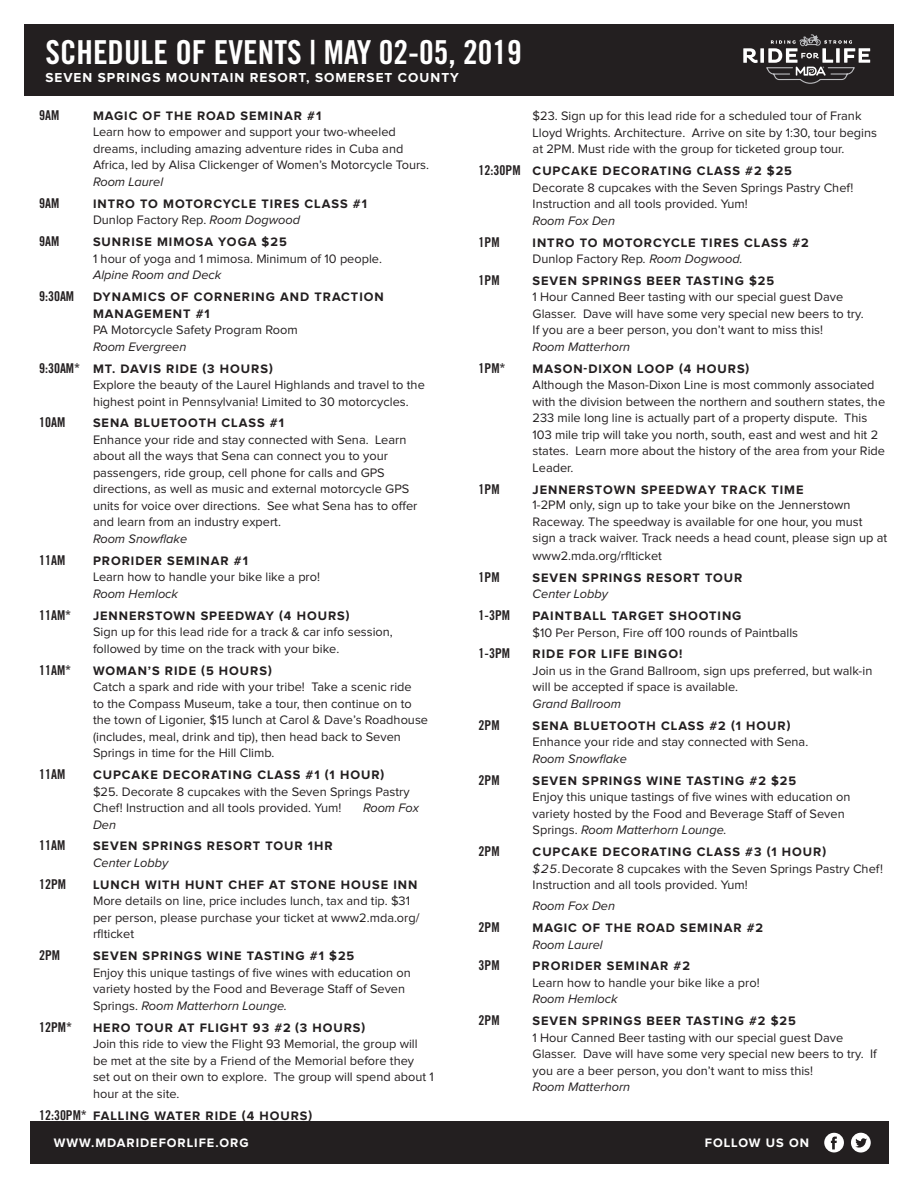
<style>
.page{position:relative;width:918px;height:1188px;background:#fff}
.page>*{position:absolute;margin:0;border:0;box-sizing:border-box;transform-origin:0 0}
.Schedule{font:33px "Trade Gothic LT Pro Bd Cn 20";color:#fff}
.Schedule-2{font:13.5px "Trade Gothic LT Pro Bd Cn 20";color:#231f20}
.Schedule-3{font:700 13.5px "Proxima Nova";letter-spacing:.075em;color:#fff}
.Schedule-4{font:12.75px/16.5px "Proxima Nova";color:#231f20}
.Schedule-5{font:700 12.75px/16.5px "Proxima Nova";letter-spacing:.075em;color:#231f20}
.t1{font:700 12.75px "Proxima Nova";letter-spacing:.075em;color:#fff}
.Schedule-6{font:italic 12.75px "Proxima Nova";color:#231f20}
.s1{font-weight:700}
.s2{font-style:italic}
.s3{font-weight:400}
.s4{font-weight:400;font-style:italic}
.s5{font-family:"Trade Gothic LT Pro Bd Cn 20";font-size:13.5px}
.s6{font-family:"Trade Gothic LT Pro Bd Cn 20";font-weight:400;font-size:13.5px}
</style>
<div class="page">
<div style="left:30px;top:1121px;width:859px;height:43px;background:#231f20"></div>
<svg style="left:851px;top:1133px;width:20px;height:20px"></svg>
<svg style="left:824px;top:1133px;width:20px;height:19px"></svg>
<div style="left:24px;top:24px;width:870px;height:72px;background:#231f20"></div>
<svg style="left:743px;top:48px;width:15px;height:15px"></svg>
<svg style="left:760px;top:48px;width:4px;height:15px"></svg>
<svg style="left:766px;top:35px;width:104px;height:49px"></svg>
<p class="Schedule" style="left:45px;top:32px;width:478px">SCHEDULE OF EVENTS | MAY 02-05, 2019</p>
<p class="Schedule-3" style="left:45px;top:71px;width:415px">SEVEN SPRINGS MOUNTAIN RESORT, SOMERSET COUNTY</p>
<p class="Schedule-2" style="left:39px;top:107px;width:22px">9AM</p>
<p class="Schedule-4" style="left:93px;top:108px;width:338px"><span class="s1">MAGIC OF THE ROAD SEMINAR #1<br></span>Learn how to empower and support your two-wheeled dreams, including amazing adventure rides in Cuba and Africa, led by Alisa Clickenger of Women’s Motorcycle Tours.<br><span class="s2">Room Laurel</span></p>
<p class="Schedule-2" style="left:39px;top:195px;width:22px">9AM</p>
<p class="Schedule-5" style="left:93px;top:196px;width:275px">INTRO TO MOTORCYCLE TIRES CLASS #1<br><span class="s3">Dunlop Factory Rep.</span> <span class="s4">Room Dogwood</span></p>
<p class="Schedule-2" style="left:39px;top:233px;width:22px">9AM</p>
<p class="Schedule-4" style="left:93px;top:234px;width:290px"><span class="s1">SUNRISE MIMOSA YOGA $25<br></span>1 hour of yoga and 1 mimosa. Minimum of 10 people.<br><span class="s2">Alpine Room and Deck</span></p>
<p class="Schedule-2" style="left:39px;top:288px;width:37px">9:30AM</p>
<p class="Schedule-5" style="left:93px;top:289px;width:292px">DYNAMICS OF CORNERING AND TRACTION<br>MANAGEMENT #1<br><span class="s3">PA Motorcycle Safety Program Room<br></span><span class="s4">Room Evergreen</span></p>
<p class="Schedule-4" style="left:93px;top:361px;width:333px;text-indent:-54px"><span class="s5">9:30AM*</span> <span class="s1">MT. DAVIS RIDE (3 HOURS)<br></span>Explore the beauty of the Laurel Highlands and travel to the highest point in Pennsylvania! Limited to 30 motorcycles.</p>
<p class="Schedule-2" style="left:39px;top:414px;width:28px">10AM</p>
<p class="Schedule-4" style="left:93px;top:415px;width:326px"><span class="s1">SENA BLUETOOTH CLASS #1<br></span>Enhance your ride and stay connected with Sena. Learn about all the ways that Sena can connect you to your passengers, ride group, cell phone for calls and GPS directions, as well as music and external motorcycle GPS units for voice over directions. See what Sena has to offer and learn from an industry expert.<br><span class="s2">Room Snowflake</span></p>
<p class="Schedule-2" style="left:39px;top:552px;width:28px">11AM</p>
<p class="Schedule-4" style="left:93px;top:553px;width:229px"><span class="s1">PRORIDER SEMINAR #1<br></span>Learn how to handle your bike like a pro!<br><span class="s2">Room Hemlock</span></p>
<p class="Schedule-2" style="left:39px;top:607px;width:34px">11AM*</p>
<p class="Schedule-4" style="left:93px;top:608px;width:301px"><span class="s1">JENNERSTOWN SPEEDWAY (4 HOURS)<br></span>Sign up for this lead ride for a track &amp; car info session, followed by time on the track with your bike.</p>
<p class="Schedule-2" style="left:39px;top:662px;width:34px">11AM*</p>
<p class="Schedule-4" style="left:93px;top:663px;width:337px"><span class="s1">WOMAN’S RIDE (5 HOURS)<br></span>Catch a spark and ride with your tribe! Take a scenic ride<br>to the Compass Museum, take a tour, then continue on to the town of Ligonier, $15 lunch at Carol &amp; Dave’s Roadhouse (includes, meal, drink and tip), then head back to Seven Springs in time for the Hill Climb.</p>
<p class="Schedule-2" style="left:39px;top:766px;width:28px">11AM</p>
<p class="Schedule-4" style="left:93px;top:767px;width:318px"><span class="s1">CUPCAKE DECORATING CLASS #1 (1 HOUR) </span>$25. Decorate 8 cupcakes with the Seven Springs Pastry<br>Chef! Instruction and all tools provided. Yum!</p>
<p class="Schedule-4" style="left:533px;top:108px;width:346px">$23. Sign up for this lead ride for a scheduled tour of Frank<br>Lloyd Wrights. Architecture. Arrive on site by 1:30, tour begins at 2PM. Must ride with the group for ticketed group tour.</p>
<p class="Schedule-5" style="left:479px;top:163px;width:315px"><span class="s6">12:30PM</span> CUPCAKE DECORATING CLASS #2 $25</p>
<p class="Schedule-4" style="left:533px;top:180px;width:322px">Decorate 8 cupcakes with the Seven Springs Pastry Chef!<br>Instruction and all tools provided. Yum!<br><span class="s2">Room Fox Den</span></p>
<p class="Schedule-5" style="left:533px;top:235px;width:278px">INTRO TO MOTORCYCLE TIRES CLASS #2<br><span class="s3">Dunlop Factory Rep</span><span class="s4">. Room Dogwood.</span></p>
<p class="Schedule-4" style="left:533px;top:273px;width:333px"><span class="s1">SEVEN SPRINGS BEER TASTING $25<br></span>1 Hour Canned Beer tasting with our special guest Dave Glasser. Dave will have some very special new beers to try.<br>If you are a beer person, you don’t want to miss this!<br><span class="s2">Room Matterhorn</span></p>
<p class="Schedule-4" style="left:533px;top:361px;width:354px"><span class="s1">MASON-DIXON LOOP (4 HOURS)<br></span>Although the Mason-Dixon Line is most commonly associated with the division between the northern and southern states, the 233 mile long line is actually part of a property dispute. This 103 mile trip will take you north, south, east and west and hit 2 states. Learn more about the history of the area from your Ride Leader.</p>
<p class="Schedule-4" style="left:533px;top:482px;width:356px"><span class="s1">JENNERSTOWN SPEEDWAY TRACK TIME<br></span>1-2PM only, sign up to take your bike on the Jennerstown Raceway. The speedway is available for one hour, you must sign a track waiver. Track needs a head count, please sign up at www2.mda.org/rflticket</p>
<p class="Schedule-5" style="left:533px;top:570px;width:211px">SEVEN SPRINGS RESORT TOUR<br><span class="s4">Center Lobby</span></p>
<p class="Schedule-4" style="left:533px;top:608px;width:267px"><span class="s1">PAINTBALL TARGET SHOOTING<br></span>$10 Per Person, Fire off 100 rounds of Paintballs</p>
<p class="Schedule-4" style="left:533px;top:646px;width:341px"><span class="s1">RIDE FOR LIFE BINGO!<br></span>Join us in the Grand Ballroom, sign ups preferred, but walk-in will be accepted if space is available.<br><span class="s2">Grand Ballroom</span></p>
<p class="Schedule-4" style="left:533px;top:718px;width:277px"><span class="s1">SENA BLUETOOTH CLASS #2 (1 HOUR)<br></span>Enhance your ride and stay connected with Sena.<br><span class="s2">Room Snowflake</span></p>
<p class="Schedule-4" style="left:533px;top:773px;width:319px"><span class="s1">SEVEN SPRINGS WINE TASTING #2 $25<br></span>Enjoy this unique tastings of five wines with education on variety hosted by the Food and Beverage Staff of Seven Springs. <span class="s2">Room Matterhorn Lounge.</span></p>
<p class="Schedule-4" style="left:533px;top:844px;width:352px"><span class="s1">CUPCAKE DECORATING CLASS #3 (1 HOUR) </span><span class="s2">$25.</span>Decorate 8 cupcakes with the Seven Springs Pastry Chef!<br>Instruction and all tools provided. Yum!</p>
<p class="Schedule-5" style="left:533px;top:895px;width:232px;line-height:21.9px"><span class="s4">Room Fox Den<br></span>MAGIC OF THE ROAD SEMINAR #2</p>
<p class="Schedule-5" style="left:533px;top:934px;width:159px;line-height:21.9px"><span class="s4">Room Laurel<br></span>PRORIDER SEMINAR #2</p>
<p class="Schedule-4" style="left:533px;top:975px;width:229px">Learn how to handle your bike like a pro!<br><span class="s2">Room Hemlock</span></p>
<p class="Schedule-4" style="left:533px;top:1013px;width:346px"><span class="s1">SEVEN SPRINGS BEER TASTING #2 $25<br></span>1 Hour Canned Beer tasting with our special guest Dave Glasser. Dave will have some very special new beers to try. If you are a beer person, you don’t want to miss this!<br><span class="s2">Room Matterhorn</span></p>
<p class="Schedule-2" style="left:479px;top:234px;width:22px">1PM</p>
<p class="Schedule-2" style="left:479px;top:272px;width:22px">1PM</p>
<p class="Schedule-2" style="left:479px;top:360px;width:28px">1PM*</p>
<p class="Schedule-2" style="left:479px;top:481px;width:22px">1PM</p>
<p class="Schedule-2" style="left:479px;top:569px;width:22px">1PM</p>
<p class="Schedule-2" style="left:479px;top:607px;width:33px">1-3PM</p>
<p class="Schedule-2" style="left:479px;top:645px;width:33px">1-3PM</p>
<p class="Schedule-2" style="left:479px;top:717px;width:22px">2PM</p>
<p class="Schedule-2" style="left:479px;top:772px;width:22px">2PM</p>
<p class="Schedule-6" style="left:363px;top:802px;width:58px">Room Fox</p>
<p class="Schedule-6" style="left:93px;top:818px;width:25px">Den</p>
<p class="Schedule-2" style="left:39px;top:837px;width:28px">11AM</p>
<p class="Schedule-5" style="left:93px;top:838px;width:241px">SEVEN SPRINGS RESORT TOUR 1HR<br><span class="s4">Center Lobby</span></p>
<p class="Schedule-2" style="left:39px;top:876px;width:28px">12PM</p>
<p class="Schedule-4" style="left:93px;top:877px;width:328px"><span class="s1">LUNCH WITH HUNT CHEF AT STONE HOUSE INN </span>More details on line, price includes lunch, tax and tip. $31 per person, please purchase your ticket at www2.mda.org/ rflticket</p>
<p class="Schedule-2" style="left:39px;top:947px;width:22px">2PM</p>
<p class="Schedule-4" style="left:93px;top:948px;width:319px"><span class="s1">SEVEN SPRINGS WINE TASTING #1 $25<br></span>Enjoy this unique tastings of five wines with education on variety hosted by the Food and Beverage Staff of Seven Springs. <span class="s2">Room Matterhorn Lounge.</span></p>
<p class="Schedule-2" style="left:39px;top:1019px;width:34px">12PM*</p>
<p class="Schedule-4" style="left:93px;top:1020px;width:342px"><span class="s1">HERO TOUR AT FLIGHT 93 #2 (3 HOURS)<br></span>Join this ride to view the Flight 93 Memorial, the group will be met at the site by a Friend of the Memorial before they set out on their own to explore. The group will spend about 1 hour at the site.</p>
<p class="Schedule-5" style="left:39px;top:1108px;width:275px"><span class="s6">12:30PM*</span> FALLING WATER RIDE (4 HOURS)</p>
<p class="Schedule-2" style="left:479px;top:843px;width:22px">2PM</p>
<p class="Schedule-2" style="left:479px;top:919px;width:22px">2PM</p>
<p class="Schedule-2" style="left:479px;top:957px;width:22px">3PM</p>
<p class="Schedule-2" style="left:479px;top:1012px;width:22px">2PM</p>
<p class="t1" style="left:54px;top:1137px;width:196px">WWW.MDARIDEFORLIFE.ORG</p>
<p class="t1" style="left:705px;top:1137px;width:106px">FOLLOW US ON</p>
</div>
